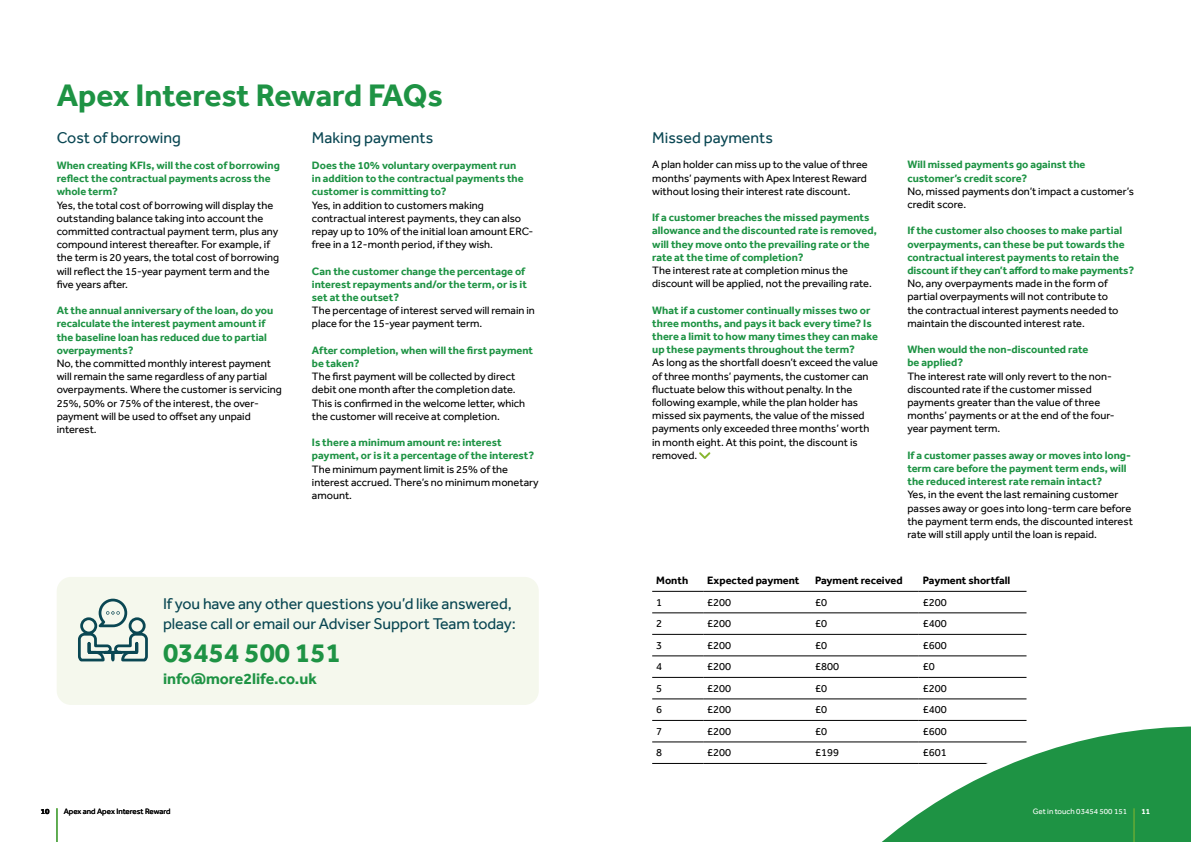
<style>
.page{position:relative;width:1191px;height:842px;background:#fff}
.page>*{position:absolute;margin:0;border:0;box-sizing:border-box;transform-origin:0 0}
.t1{font:700 32px "Effra";letter-spacing:-.005em;color:#1e9344}
.t2{font:700 28px "Effra";color:#1e9344}
.t3{font:16px/19.2px "Effra";letter-spacing:-.005em;color:#0a4753}
.t4{font:700 16px "Effra";color:#1e9344}
.t5{font:11px/13.2px "Effra";color:#000}
.t6{font:700 11px/13.2px "Effra";color:#1e9344}
.t7{font:700 11px "Effra";color:#000}
.t8{font:8px "Effra";color:#000}
.t9{font:8px "Effra";color:#fff}
.t10{font:700 8px "Effra";color:#000}
.t11{font:700 8px "Effra";color:#fff}
</style>
<div class="page">
<svg style="left:699px;top:452px;width:11px;height:7px"></svg>
<hr style="left:652px;top:613px;width:51px;height:1px;background:#000">
<hr style="left:703px;top:613px;width:108px;height:1px;background:#000">
<hr style="left:811px;top:613px;width:107px;height:1px;background:#000">
<hr style="left:918px;top:613px;width:108px;height:1px;background:#000">
<hr style="left:652px;top:634px;width:51px;height:1px;background:#000">
<hr style="left:703px;top:634px;width:108px;height:1px;background:#000">
<hr style="left:811px;top:634px;width:107px;height:1px;background:#000">
<hr style="left:918px;top:634px;width:108px;height:1px;background:#000">
<hr style="left:652px;top:656px;width:51px;height:1px;background:#000">
<hr style="left:703px;top:656px;width:108px;height:1px;background:#000">
<hr style="left:811px;top:656px;width:107px;height:1px;background:#000">
<hr style="left:918px;top:656px;width:108px;height:1px;background:#000">
<hr style="left:652px;top:677px;width:51px;height:1px;background:#000">
<hr style="left:703px;top:677px;width:108px;height:1px;background:#000">
<hr style="left:811px;top:677px;width:107px;height:1px;background:#000">
<hr style="left:918px;top:677px;width:108px;height:1px;background:#000">
<hr style="left:652px;top:699px;width:51px;height:1px;background:#000">
<hr style="left:703px;top:699px;width:108px;height:1px;background:#000">
<hr style="left:811px;top:699px;width:107px;height:1px;background:#000">
<hr style="left:918px;top:699px;width:108px;height:1px;background:#000">
<hr style="left:652px;top:720px;width:51px;height:1px;background:#000">
<hr style="left:703px;top:720px;width:108px;height:1px;background:#000">
<hr style="left:811px;top:720px;width:107px;height:1px;background:#000">
<hr style="left:652px;top:742px;width:51px;height:1px;background:#000">
<hr style="left:703px;top:742px;width:108px;height:1px;background:#000">
<hr style="left:811px;top:742px;width:107px;height:1px;background:#000">
<hr style="left:652px;top:763px;width:51px;height:1px;background:#000">
<hr style="left:703px;top:763px;width:108px;height:1px;background:#000">
<hr style="left:811px;top:763px;width:107px;height:1px;background:#000">
<hr style="left:652px;top:591px;width:51px;height:1px;background:#000">
<hr style="left:703px;top:591px;width:108px;height:1px;background:#000">
<hr style="left:811px;top:591px;width:107px;height:1px;background:#000">
<hr style="left:918px;top:591px;width:108px;height:1px;background:#000">
<hr style="left:57px;top:808px;width:1px;height:34px;background:#1e9344">
<div style="left:57px;top:577px;width:482px;height:128px;background:#f5f8ed;border-radius:14px"></div>
<svg style="left:78px;top:598px;width:70px;height:64px"></svg>
<svg style="left:849px;top:719px;width:342px;height:123px;fill:#1e9344"></svg>
<hr style="left:1133px;top:808px;width:1px;height:34px;background:#87b62f">
<h1 class="t1" style="left:57px;top:77px;width:388px">Apex Interest Reward FAQs</h1>
<h3 class="t3" style="left:57px;top:127px;width:126px">Cost of borrowing</h3>
<p class="t6" style="left:57px;top:159px;width:225px">When creating KFIs, will the cost of borrowing reflect the contractual payments across the whole term?</p>
<p class="t5" style="left:57px;top:198px;width:224px">Yes, the total cost of borrowing will display the outstanding balance taking into account the committed contractual payment term, plus any compound interest thereafter. For example, if the term is 20 years, the total cost of borrowing will reflect the 15-year payment term and the five years after.</p>
<p class="t6" style="left:57px;top:304px;width:218px">At the annual anniversary of the loan, do you recalculate the interest payment amount if the baseline loan has reduced due to partial overpayments?</p>
<p class="t5" style="left:57px;top:357px;width:227px">No, the committed monthly interest payment will remain the same regardless of any partial overpayments. Where the customer is servicing 25%, 50% or 75% of the interest, the over&shy;payment will be used to offset any unpaid interest.</p>
<h3 class="t3" style="left:312px;top:127px;width:123px">Making payments</h3>
<p class="t6" style="left:312px;top:159px;width:213px">Does the 10% voluntary overpayment run in addition to the contractual payments the customer is committing to?</p>
<p class="t5" style="left:312px;top:198px;width:223px">Yes, in addition to customers making contractual interest payments, they can also repay up to 10% of the initial loan amount ERC&shy;free in a 12-month period, if they wish.</p>
<p class="t6" style="left:312px;top:264px;width:216px">Can the customer change the percentage of interest repayments and/or the term, or is it set at the outset?</p>
<p class="t5" style="left:312px;top:304px;width:224px">The percentage of interest served will remain in place for the 15-year payment term.</p>
<p class="t6" style="left:312px;top:343px;width:223px">After completion, when will the first payment be taken?</p>
<p class="t5" style="left:312px;top:370px;width:215px">The first payment will be collected by direct debit one month after the completion date.<br>This is confirmed in the welcome letter, which the customer will receive at completion.</p>
<p class="t6" style="left:312px;top:436px;width:224px">Is there a minimum amount re: interest payment, or is it a percentage of the interest?</p>
<p class="t5" style="left:312px;top:462px;width:228px">The minimum payment limit is 25% of the interest accrued. There’s no minimum monetary amount.</p>
<h3 class="t3" style="left:163px;top:594px;width:354px">If you have any other questions you’d like answered, please call or email our Adviser Support Team today:</h3>
<h2 class="t2" style="left:163px;top:636px;width:179px">03454 500 151</h2>
<h3 class="t4" style="left:163px;top:669px;width:155px">info@more2life.co.uk</h3>
<p class="t10" style="left:41px;top:806px;width:10px">10</p>
<p class="t8" style="left:64px;top:806px;width:108px">Apex and Apex Interest Reward</p>
<h3 class="t3" style="left:652px;top:128px;width:122px">Missed payments</h3>
<p class="t5" style="left:652px;top:158px;width:217px;text-align:justify">A plan holder can miss up to the value of three months’ payments with Apex Interest Reward without losing their interest rate discount.</p>
<p class="t6" style="left:652px;top:211px;width:226px">If a customer breaches the missed payments allowance and the discounted rate is removed, will they move onto the prevailing rate or the rate at the time of completion?</p>
<p class="t5" style="left:652px;top:264px;width:221px">The interest rate at completion minus the discount will be applied, not the prevailing rate.</p>
<p class="t6" style="left:652px;top:303px;width:227px">What if a customer continually misses two or three months, and pays it back every time? Is there a limit to how many times they can make up these payments throughout the term?</p>
<p class="t5" style="left:652px;top:356px;width:227px">As long as the shortfall doesn’t exceed the value of three months’ payments, the customer can fluctuate below this without penalty. In the following example, while the plan holder has missed six payments, the value of the missed payments only exceeded three months’ worth in month eight. At this point, the discount is removed.</p>
<p class="t6" style="left:907px;top:158px;width:179px">Will missed payments go against the customer’s credit score?</p>
<p class="t5" style="left:907px;top:184px;width:228px">No, missed payments don’t impact a customer’s credit score.</p>
<p class="t6" style="left:907px;top:224px;width:228px">If the customer also chooses to make partial overpayments, can these be put towards the contractual interest payments to retain the discount if they can’t afford to make payments?</p>
<p class="t5" style="left:907px;top:277px;width:213px">No, any overpayments made in the form of partial overpayments will not contribute to the contractual interest payments needed to maintain the discounted interest rate.</p>
<p class="t6" style="left:907px;top:343px;width:182px">When would the non-discounted rate be applied?</p>
<p class="t5" style="left:907px;top:369px;width:209px">The interest rate will only revert to the non&shy;discounted rate if the customer missed payments greater than the value of three months’ payments or at the end of the four&shy;year payment term.</p>
<p class="t6" style="left:907px;top:448px;width:225px">If a customer passes away or moves into long&shy;term care before the payment term ends, will the reduced interest rate remain intact?</p>
<p class="t5" style="left:907px;top:488px;width:227px">Yes, in the event the last remaining customer passes away or goes into long-term care before the payment term ends, the discounted interest rate will still apply until the loan is repaid.</p>
<p class="t7" style="left:656px;top:574px;width:34px">Month</p>
<p class="t7" style="left:707px;top:574px;width:94px">Expected payment</p>
<p class="t7" style="left:815px;top:574px;width:89px">Payment received</p>
<p class="t7" style="left:922px;top:574px;width:89px">Payment shortfall</p>
<p class="t5" style="left:656px;top:595px;width:7px">1</p>
<p class="t5" style="left:707px;top:595px;width:25px">£200</p>
<p class="t5" style="left:815px;top:595px;width:13px">£0</p>
<p class="t5" style="left:922px;top:595px;width:25px">£200</p>
<p class="t5" style="left:656px;top:617px;width:7px">2</p>
<p class="t5" style="left:707px;top:617px;width:25px">£200</p>
<p class="t5" style="left:815px;top:617px;width:13px">£0</p>
<p class="t5" style="left:922px;top:617px;width:25px">£400</p>
<p class="t5" style="left:656px;top:638px;width:7px">3</p>
<p class="t5" style="left:707px;top:638px;width:25px">£200</p>
<p class="t5" style="left:815px;top:638px;width:13px">£0</p>
<p class="t5" style="left:922px;top:638px;width:25px">£600</p>
<p class="t5" style="left:656px;top:660px;width:7px">4</p>
<p class="t5" style="left:707px;top:660px;width:25px">£200</p>
<p class="t5" style="left:815px;top:660px;width:25px">£800</p>
<p class="t5" style="left:922px;top:660px;width:13px">£0</p>
<p class="t5" style="left:656px;top:681px;width:7px">5</p>
<p class="t5" style="left:707px;top:681px;width:25px">£200</p>
<p class="t5" style="left:815px;top:681px;width:13px">£0</p>
<p class="t5" style="left:922px;top:681px;width:25px">£200</p>
<p class="t5" style="left:656px;top:703px;width:7px">6</p>
<p class="t5" style="left:707px;top:703px;width:25px">£200</p>
<p class="t5" style="left:815px;top:703px;width:13px">£0</p>
<p class="t5" style="left:922px;top:703px;width:25px">£400</p>
<p class="t5" style="left:656px;top:724px;width:7px">7</p>
<p class="t5" style="left:707px;top:724px;width:25px">£200</p>
<p class="t5" style="left:815px;top:724px;width:13px">£0</p>
<p class="t5" style="left:922px;top:724px;width:25px">£600</p>
<p class="t5" style="left:656px;top:746px;width:7px">8</p>
<p class="t5" style="left:707px;top:746px;width:25px">£200</p>
<p class="t5" style="left:815px;top:746px;width:25px">£199</p>
<p class="t5" style="left:922px;top:746px;width:25px">£601</p>
<p class="t9" style="left:1032px;top:806px;width:96px">Get in touch 03454 500 151</p>
<p class="t11" style="left:1141px;top:806px;width:10px">11</p>
</div>
